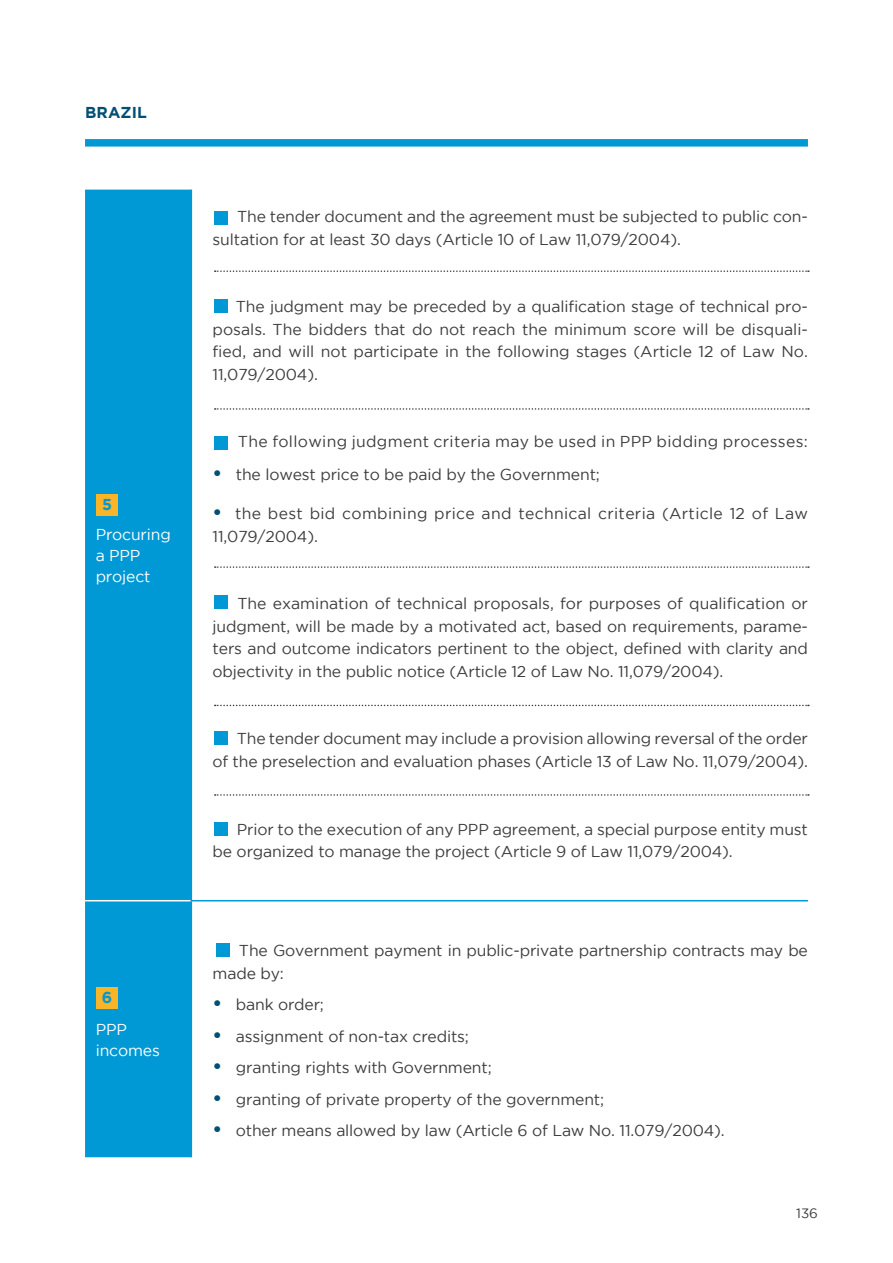
<style>
.page{position:relative;width:893px;height:1263px;background:#fff}
.page>*{position:absolute;margin:0;border:0;box-sizing:border-box;transform-origin:0 0}
.t1{font:15.75px/22.5px "Gotham";letter-spacing:-.01em;color:#3c3c3c}
.t2{font:15.75px/22.5px "Gotham";letter-spacing:.02em;color:#3c3c3c}
.t3{font:15.75px/21px "Gotham";letter-spacing:-.01em;color:#fff}
.t4{font:700 15.75px "Gotham";letter-spacing:.005em;color:#005073}
.t5{font:700 15.75px "Gotham";color:#0099d6}
.t6{font:13.5px "Gotham";color:#3c3c3c}
.s1{font-weight:700;font-size:19.5px;color:#005073}
</style>
<div class="page">
<div style="left:85px;top:139px;width:723px;height:8px;background:#0099d6"></div>
<div style="left:85px;top:190px;width:106px;height:967px;background:#0099d6"></div>
<hr style="left:191px;top:190px;width:1px;height:710px;background:#0099d6">
<hr style="left:191px;top:901px;width:1px;height:256px;background:#0099d6">
<hr style="left:191px;top:900px;width:617px;height:1px;background:#0099d6">
<hr style="left:85px;top:900px;width:106px;height:1px;background:#fff">
<div style="left:97px;top:494px;width:21px;height:22px;background:#fab428"></div>
<div style="left:97px;top:987px;width:21px;height:22px;background:#fab428"></div>
<div style="left:214px;top:211px;width:14px;height:14px;background:#0099d6"></div>
<div style="left:214px;top:299px;width:14px;height:14px;background:#0099d6"></div>
<div style="left:214px;top:436px;width:14px;height:14px;background:#0099d6"></div>
<div style="left:214px;top:595px;width:14px;height:14px;background:#0099d6"></div>
<div style="left:214px;top:731px;width:14px;height:14px;background:#0099d6"></div>
<div style="left:214px;top:822px;width:14px;height:14px;background:#0099d6"></div>
<div style="left:216px;top:943px;width:13px;height:14px;background:#0099d6"></div>
<svg style="left:215px;top:270px;width:594px;height:2px"></svg>
<svg style="left:215px;top:408px;width:594px;height:2px"></svg>
<svg style="left:215px;top:566px;width:594px;height:2px"></svg>
<svg style="left:215px;top:705px;width:594px;height:1px"></svg>
<svg style="left:215px;top:794px;width:594px;height:2px"></svg>
<p class="t4" style="left:85px;top:103px;width:63px">BRAZIL</p>
<p class="t5" style="left:102px;top:496px;width:11px">5</p>
<p class="t3" style="left:96px;top:524px;width:77px">Procuring a PPP project</p>
<p class="t5" style="left:102px;top:989px;width:12px">6</p>
<p class="t3" style="left:96px;top:1018px;width:66px">PPP incomes</p>
<p class="t1" style="left:213px;top:205px;width:597px;text-indent:24px">The tender document and the agreement must be subjected to public con&shy;sultation for at least 30 days (Article 10 of Law 11,079/2004).</p>
<p class="t1" style="left:213px;top:295px;width:597px;text-align:justify;text-indent:23px">The judgment may be preceded by a qualification stage of technical pro&shy;posals. The bidders that do not reach the minimum score will be disquali&shy;fied, and will not participate in the following stages (Article 12 of Law No.<br>11,079/2004).</p>
<p class="t2" style="left:238px;top:430px;width:571px">The following judgment criteria may be used in PPP bidding processes:</p>
<p class="t1" style="left:213px;top:463px;width:389px"><span class="s1">•</span> the lowest price to be paid by the Government;</p>
<p class="t2" style="left:213px;top:502px;width:597px"><span class="s1">•</span> the best bid combining price and technical criteria (Article 12 of Law<br>11,079/2004).</p>
<p class="t1" style="left:213px;top:592px;width:597px;text-align:justify;text-indent:25px">The examination of technical proposals, for purposes of qualification or judgment, will be made by a motivated act, based on requirements, parame&shy;ters and outcome indicators pertinent to the object, defined with clarity and objectivity in the public notice (Article 12 of Law No. 11,079/2004).</p>
<p class="t1" style="left:213px;top:727px;width:597px;text-align:right">The tender document may include a provision allowing reversal of the order<br>of the preselection and evaluation phases (Article 13 of Law No. 11,079/2004).</p>
<p class="t1" style="left:213px;top:817px;width:597px;text-indent:24px">Prior to the execution of any PPP agreement, a special purpose entity must be organized to manage the project (Article 9 of Law 11,079/2004).</p>
<p class="t1" style="left:213px;top:939px;width:597px;text-indent:26px">The Government payment in public-private partnership contracts may be made by:</p>
<p class="t1" style="left:213px;top:993px;width:113px"><span class="s1">•</span> bank order;</p>
<p class="t1" style="left:213px;top:1024px;width:258px"><span class="s1">•</span> assignment of non-tax credits;</p>
<p class="t1" style="left:213px;top:1056px;width:281px"><span class="s1">•</span> granting rights with Government;</p>
<p class="t1" style="left:213px;top:1087px;width:393px"><span class="s1">•</span> granting of private property of the government;</p>
<p class="t1" style="left:213px;top:1119px;width:514px"><span class="s1">•</span> other means allowed by law (Article 6 of Law No. 11.079/2004).</p>
<p class="t6" style="left:796px;top:1206px;width:23px">136</p>
</div>
